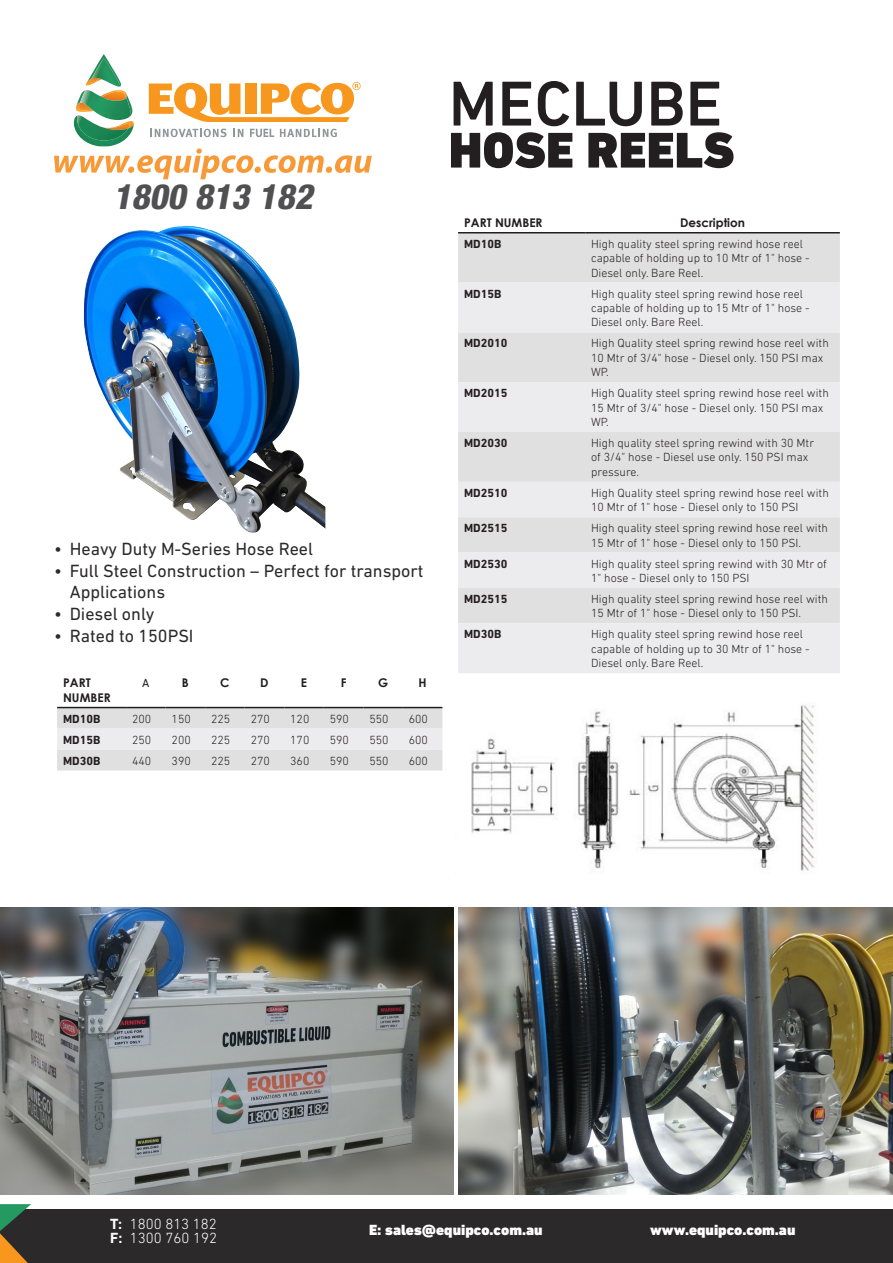
<style>
.page{position:relative;width:893px;height:1263px;background:#fff}
.page>*{position:absolute;margin:0;border:0;box-sizing:border-box;transform-origin:0 0}
.t1{font:500 64.5px "DIN Next LT Pro";color:#231f20}
.t2{font:900 51px "DIN Next LT Pro";color:#231f20}
.t3{font:italic 800 condensed 34.8px "Helvetica Neue";color:#505052}
.t4{font:18px/21.6px "DIN Next LT Pro";color:#2b292a}
.t5{font:900 15px "DIN Next LT Pro";color:#fff}
.t6{font:300 15px/14.5px "DIN Next LT Pro";color:#fff}
.t7{font:300 12px/14.4px "DIN Next LT Pro";color:#231f20}
.t8{font:700 12px "DIN Next LT Pro";color:#231f20}
.t9{font:700 12px/14.4px "Century Gothic";color:#231f20}
.t10{font:12px "DIN Next LT Pro";color:#231f20}
.s1{font-weight:700}
</style>
<div class="page">
<div style="left:0;top:1209px;width:893px;height:54px;background:#2b292a"></div>
<svg style="left:0;top:1204px;width:31px;height:59px"></svg>
<svg style="left:54px;top:148px;width:318px;height:31px"></svg>
<svg style="left:150px;top:129px;width:77px;height:8px"></svg>
<svg style="left:234px;top:129px;width:9px;height:8px"></svg>
<svg style="left:280px;top:129px;width:57px;height:8px"></svg>
<img style="left:77px;top:131px;width:51px;height:10px">
<svg style="left:75px;top:54px;width:59px;height:77px"></svg>
<img style="left:91px;top:58px;width:30px;height:29px">
<svg style="left:149px;top:82px;width:212px;height:40px"></svg>
<svg style="left:250px;top:129px;width:24px;height:8px"></svg>
<img style="left:83px;top:226px;width:242px;height:307px">
<div style="left:458px;top:233px;width:382px;height:50px;background:#e0e0e0"></div>
<svg style="left:458px;top:283px;width:382px;height:390px;background:#e6e6e7"></svg>
<hr style="left:458px;top:232px;width:127px;height:1px;background:#231f20">
<hr style="left:585px;top:232px;width:255px;height:1px;background:#231f20">
<svg style="left:57px;top:708px;width:385px;height:62px;background:#e3e3e4"></svg>
<hr style="left:57px;top:707px;width:69px;height:1px;background:#231f20">
<hr style="left:126px;top:707px;width:40px;height:1px;background:#231f20">
<hr style="left:166px;top:707px;width:39px;height:1px;background:#231f20">
<hr style="left:205px;top:707px;width:40px;height:1px;background:#231f20">
<hr style="left:245px;top:707px;width:39px;height:1px;background:#231f20">
<hr style="left:284px;top:707px;width:40px;height:1px;background:#231f20">
<hr style="left:324px;top:707px;width:39px;height:1px;background:#231f20">
<hr style="left:363px;top:707px;width:40px;height:1px;background:#231f20">
<hr style="left:403px;top:707px;width:39px;height:1px;background:#231f20">
<img style="left:471px;top:704px;width:346px;height:167px">
<img style="left:0;top:907px;width:454px;height:287px">
<img style="left:458px;top:907px;width:435px;height:287px">
<h3 class="t3" style="left:113px;top:175px;width:208px">1800 813 182</h3>
<p class="t4" style="left:54px;top:538px;width:261px">• Heavy Duty M-Series Hose Reel</p>
<p class="t4" style="left:70px;top:560px;width:355px;text-indent:-16px">• Full Steel Construction – Perfect for transport<br>Applications</p>
<p class="t4" style="left:54px;top:603px;width:102px">• Diesel only</p>
<p class="t4" style="left:54px;top:624px;width:141px">• Rated to 150PSI</p>
<p class="t9" style="left:63px;top:675px;width:49px">PART<br>NUMBER</p>
<p class="t10" style="left:142px;top:676px;width:9px">A</p>
<p class="t9" style="left:182px;top:675px;width:8px">B</p>
<p class="t9" style="left:220px;top:675px;width:11px">C</p>
<p class="t9" style="left:260px;top:675px;width:10px">D</p>
<p class="t9" style="left:301px;top:675px;width:8px">E</p>
<p class="t9" style="left:341px;top:675px;width:7px">F</p>
<p class="t9" style="left:378px;top:675px;width:12px">G</p>
<p class="t9" style="left:419px;top:675px;width:10px">H</p>
<p class="t8" style="left:63px;top:711px;width:39px">MD10B</p>
<p class="t7" style="left:132px;top:711px;width:21px">200</p>
<p class="t7" style="left:172px;top:711px;width:21px">150</p>
<p class="t7" style="left:211px;top:711px;width:21px">225</p>
<p class="t7" style="left:251px;top:711px;width:21px">270</p>
<p class="t7" style="left:290px;top:711px;width:21px">120</p>
<p class="t7" style="left:330px;top:711px;width:21px">590</p>
<p class="t7" style="left:369px;top:711px;width:21px">550</p>
<p class="t7" style="left:409px;top:711px;width:21px">600</p>
<p class="t8" style="left:63px;top:732px;width:39px">MD15B</p>
<p class="t7" style="left:132px;top:732px;width:21px">250</p>
<p class="t7" style="left:172px;top:732px;width:21px">200</p>
<p class="t7" style="left:211px;top:732px;width:21px">225</p>
<p class="t7" style="left:251px;top:732px;width:21px">270</p>
<p class="t7" style="left:290px;top:732px;width:21px">170</p>
<p class="t7" style="left:330px;top:732px;width:21px">590</p>
<p class="t7" style="left:369px;top:732px;width:21px">550</p>
<p class="t7" style="left:409px;top:732px;width:21px">600</p>
<p class="t8" style="left:63px;top:753px;width:39px">MD30B</p>
<p class="t7" style="left:132px;top:753px;width:21px">440</p>
<p class="t7" style="left:172px;top:753px;width:21px">390</p>
<p class="t7" style="left:211px;top:753px;width:21px">225</p>
<p class="t7" style="left:251px;top:753px;width:21px">270</p>
<p class="t7" style="left:290px;top:753px;width:21px">360</p>
<p class="t7" style="left:330px;top:753px;width:21px">590</p>
<p class="t7" style="left:369px;top:753px;width:21px">550</p>
<p class="t7" style="left:409px;top:753px;width:21px">600</p>
<p class="t1" style="left:449px;top:66px;width:275px">MECLUBE</p>
<p class="t2" style="left:449px;top:120px;width:287px">HOSE REELS</p>
<p class="t9" style="left:464px;top:215px;width:80px">PART NUMBER</p>
<p class="t9" style="left:680px;top:215px;width:67px">Description</p>
<p class="t8" style="left:464px;top:237px;width:39px">MD10B</p>
<p class="t7" style="left:591px;top:236px;width:220px">High quality steel spring rewind hose reel capable of holding up to 10 Mtr of 1" hose -<br>Diesel only. Bare Reel.</p>
<p class="t8" style="left:464px;top:286px;width:39px">MD15B</p>
<p class="t7" style="left:591px;top:286px;width:220px">High quality steel spring rewind hose reel capable of holding up to 15 Mtr of 1" hose -<br>Diesel only. Bare Reel.</p>
<p class="t8" style="left:464px;top:336px;width:45px">MD2010</p>
<p class="t7" style="left:591px;top:336px;width:239px">High Quality steel spring rewind hose reel with<br>10 Mtr of 3/4" hose - Diesel only. 150 PSI max<br>WP.</p>
<p class="t8" style="left:464px;top:386px;width:45px">MD2015</p>
<p class="t7" style="left:591px;top:386px;width:239px">High Quality steel spring rewind hose reel with<br>15 Mtr of 3/4" hose - Diesel only. 150 PSI max<br>WP.</p>
<p class="t8" style="left:464px;top:436px;width:45px">MD2030</p>
<p class="t7" style="left:591px;top:436px;width:224px">High quality steel spring rewind with 30 Mtr of 3/4" hose - Diesel use only. 150 PSI max pressure.</p>
<p class="t8" style="left:464px;top:486px;width:45px">MD2510</p>
<p class="t7" style="left:591px;top:485px;width:239px">High Quality steel spring rewind hose reel with<br>10 Mtr of 1" hose - Diesel only to 150 PSI</p>
<p class="t8" style="left:464px;top:521px;width:45px">MD2515</p>
<p class="t7" style="left:591px;top:521px;width:238px">High quality steel spring rewind hose reel with<br>15 Mtr of 1" hose - Diesel only to 150 PSI.</p>
<p class="t8" style="left:464px;top:556px;width:45px">MD2530</p>
<p class="t7" style="left:591px;top:556px;width:237px">High quality steel spring rewind with 30 Mtr of<br>1" hose - Diesel only to 150 PSI</p>
<p class="t8" style="left:464px;top:592px;width:45px">MD2515</p>
<p class="t7" style="left:591px;top:592px;width:238px">High quality steel spring rewind hose reel with<br>15 Mtr of 1" hose - Diesel only to 150 PSI.</p>
<p class="t8" style="left:464px;top:627px;width:39px">MD30B</p>
<p class="t7" style="left:591px;top:627px;width:220px">High quality steel spring rewind hose reel capable of holding up to 30 Mtr of 1" hose -<br>Diesel only. Bare Reel.</p>
<p class="t6" style="left:110px;top:1216px;width:108px"><span class="s1">T:</span> 1800 813 182<br><span class="s1">F:</span> 1300 760 192</p>
<p class="t5" style="left:369px;top:1220px;width:175px">E: sales@equipco.com.au</p>
<p class="t5" style="left:650px;top:1220px;width:147px">www.equipco.com.au</p>
</div>
